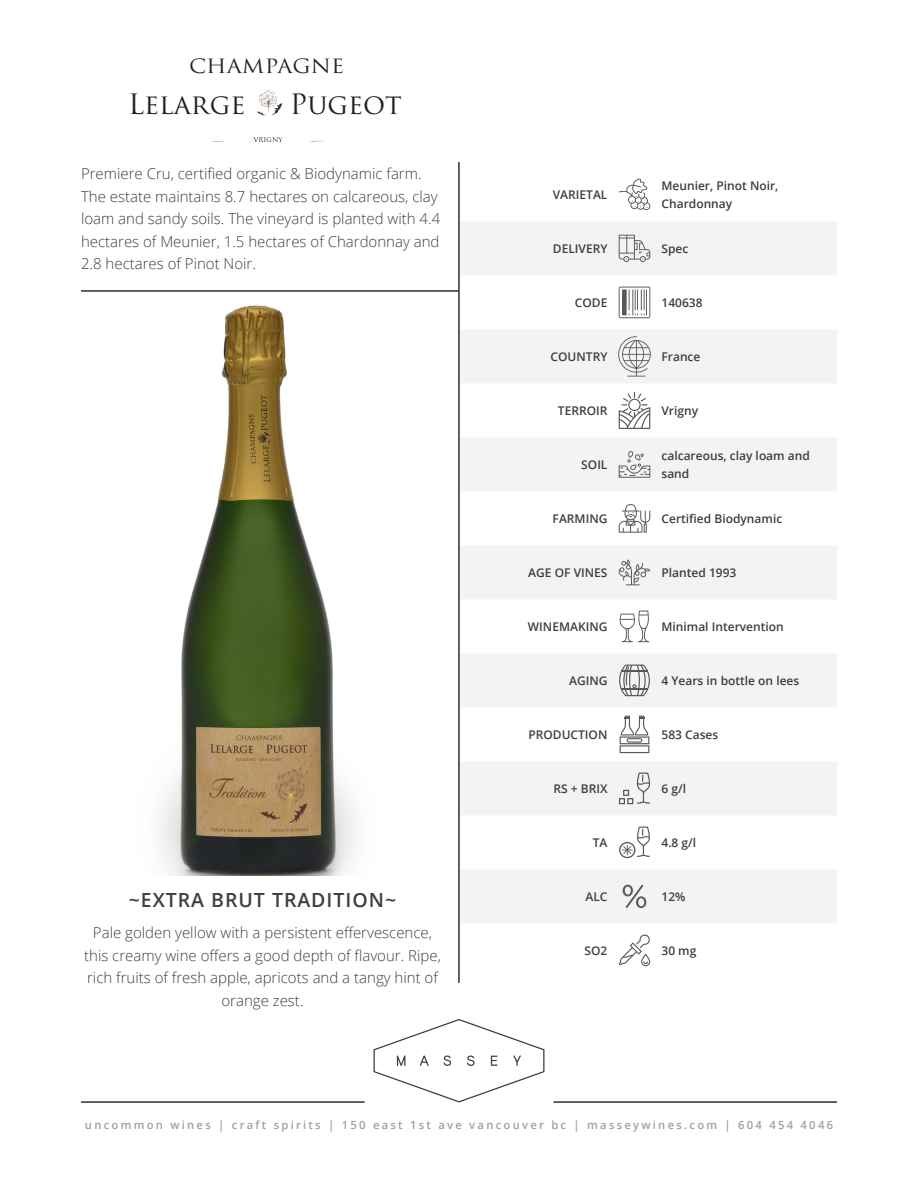
<style>
.page{position:relative;width:918px;height:1188px;background:#fff}
.page>*{position:absolute;margin:0;border:0;box-sizing:border-box;transform-origin:0 0}
.t1{font:27.3px "Trajan Pro";color:#231f20}
.heading_two{font:600 19.5px "Open Sans";letter-spacing:.05em;color:#3e3e3f}
.t2{font:19.2px "Trajan Pro";color:#231f20;scale:1.12 1}
.main_body{font:300 15px/22.5px "Open Sans";color:#3e3e3f}
.cutlines{font:600 12px/18px "Open Sans";color:#3e3e3f}
.cutlines-2{font:600 11.25px "Open Sans";letter-spacing:.2em;color:#9d9fa2}
</style>
<div class="page">
<svg style="left:460px;top:222px;width:377px;height:701px;fill:#f2f3f4"></svg>
<svg style="left:619px;top:179px;width:32px;height:31px"></svg>
<svg style="left:619px;top:235px;width:31px;height:27px"></svg>
<svg style="left:619px;top:287px;width:31px;height:31px"></svg>
<svg style="left:618px;top:336px;width:33px;height:41px"></svg>
<svg style="left:619px;top:392px;width:31px;height:37px"></svg>
<svg style="left:619px;top:451px;width:31px;height:27px"></svg>
<svg style="left:619px;top:504px;width:31px;height:29px"></svg>
<svg style="left:618px;top:559px;width:32px;height:26px"></svg>
<svg style="left:618px;top:611px;width:32px;height:31px"></svg>
<svg style="left:619px;top:665px;width:31px;height:31px"></svg>
<svg style="left:620px;top:716px;width:29px;height:37px"></svg>
<svg style="left:619px;top:773px;width:32px;height:31px"></svg>
<svg style="left:619px;top:827px;width:31px;height:31px"></svg>
<svg style="left:623px;top:885px;width:23px;height:23px"></svg>
<svg style="left:619px;top:934px;width:32px;height:32px"></svg>
<hr style="left:81px;top:290px;width:378px;height:1px;background:#3e3e3f">
<hr style="left:81px;top:291px;width:378px;height:1px;background:#3e3e3f">
<img style="left:160px;top:305px;width:197px;height:571px">
<hr style="left:458px;top:162px;width:1px;height:821px;background:#3e3e3f">
<hr style="left:459px;top:162px;width:1px;height:821px;background:#3e3e3f">
<svg style="left:374px;top:1019px;width:170px;height:83px"></svg>
<hr style="left:81px;top:1102px;width:283px;height:1px;background:#3e3e3f">
<hr style="left:554px;top:1102px;width:283px;height:1px;background:#3e3e3f">
<svg style="left:212px;top:141px;width:13px;height:1px"></svg>
<svg style="left:309px;top:141px;width:14px;height:1px"></svg>
<svg style="left:253px;top:137px;width:30px;height:5px"></svg>
<svg style="left:257px;top:90px;width:25px;height:26px"></svg>
<p class="t2" style="left:189px;top:54px;width:140px">CHAMPAGNE</p>
<h1 class="t1" style="left:128px;top:87px;width:119px">Lelarge</h1>
<h1 class="t1" style="left:290px;top:87px;width:114px">Pugeot</h1>
<p class="main_body" style="left:81px;top:162px;width:361px">Premiere Cru, certified organic &amp; Biodynamic farm.<br>The estate maintains 8.7 hectares on calcareous, clay loam and sandy soils. The vineyard is planted with 4.4 hectares of Meunier, 1.5 hectares of Chardonnay and 2.8 hectares of Pinot Noir.</p>
<p class="heading_two" style="left:129px;top:887px;width:269px">~EXTRA BRUT TRADITION~</p>
<p class="main_body" style="left:84px;top:921px;width:358px;text-align:center">Pale golden yellow with a persistent effervescence, this creamy wine offers a good depth of flavour. Ripe, rich fruits of fresh apple, apricots and a tangy hint of orange zest.</p>
<p class="cutlines" style="left:553px;top:185px;width:56px">VARIETAL</p>
<p class="cutlines" style="left:662px;top:176px;width:118px">Meunier, Pinot Noir,<br>Chardonnay</p>
<p class="cutlines" style="left:553px;top:239px;width:56px">DELIVERY</p>
<p class="cutlines" style="left:662px;top:239px;width:28px">Spec</p>
<p class="cutlines" style="left:575px;top:293px;width:34px">CODE</p>
<p class="cutlines" style="left:662px;top:293px;width:43px">140638</p>
<p class="cutlines" style="left:551px;top:347px;width:58px">COUNTRY</p>
<p class="cutlines" style="left:662px;top:347px;width:40px">France</p>
<p class="cutlines" style="left:558px;top:401px;width:51px">TERROIR</p>
<p class="cutlines" style="left:662px;top:401px;width:38px">Vrigny</p>
<p class="cutlines" style="left:581px;top:455px;width:28px">SOIL</p>
<p class="cutlines" style="left:662px;top:446px;width:150px">calcareous, clay loam and sand</p>
<p class="cutlines" style="left:553px;top:509px;width:56px">FARMING</p>
<p class="cutlines" style="left:662px;top:509px;width:122px">Certified Biodynamic</p>
<p class="cutlines" style="left:528px;top:563px;width:81px">AGE OF VINES</p>
<p class="cutlines" style="left:662px;top:563px;width:76px">Planted 1993</p>
<p class="cutlines" style="left:528px;top:617px;width:81px">WINEMAKING</p>
<p class="cutlines" style="left:662px;top:617px;width:124px">Minimal Intervention</p>
<p class="cutlines" style="left:569px;top:671px;width:40px">AGING</p>
<p class="cutlines" style="left:662px;top:671px;width:139px">4 Years in bottle on lees</p>
<p class="cutlines" style="left:528px;top:725px;width:81px">PRODUCTION</p>
<p class="cutlines" style="left:662px;top:725px;width:58px">583 Cases</p>
<p class="cutlines" style="left:553px;top:779px;width:56px">RS + BRIX</p>
<p class="cutlines" style="left:662px;top:779px;width:26px">6 g/l</p>
<p class="cutlines" style="left:593px;top:833px;width:16px">TA</p>
<p class="cutlines" style="left:662px;top:833px;width:36px">4.8 g/l</p>
<p class="cutlines" style="left:585px;top:887px;width:24px">ALC</p>
<p class="cutlines" style="left:662px;top:887px;width:26px">12%</p>
<p class="cutlines" style="left:585px;top:941px;width:24px">SO2</p>
<p class="cutlines" style="left:662px;top:941px;width:36px">30 mg</p>
<p class="cutlines-2" style="left:85px;top:1117px;width:750px">uncommon wines | craft spirits | 150 east 1st ave vancouver bc | masseywines.com | 604 454 4046</p>
</div>
